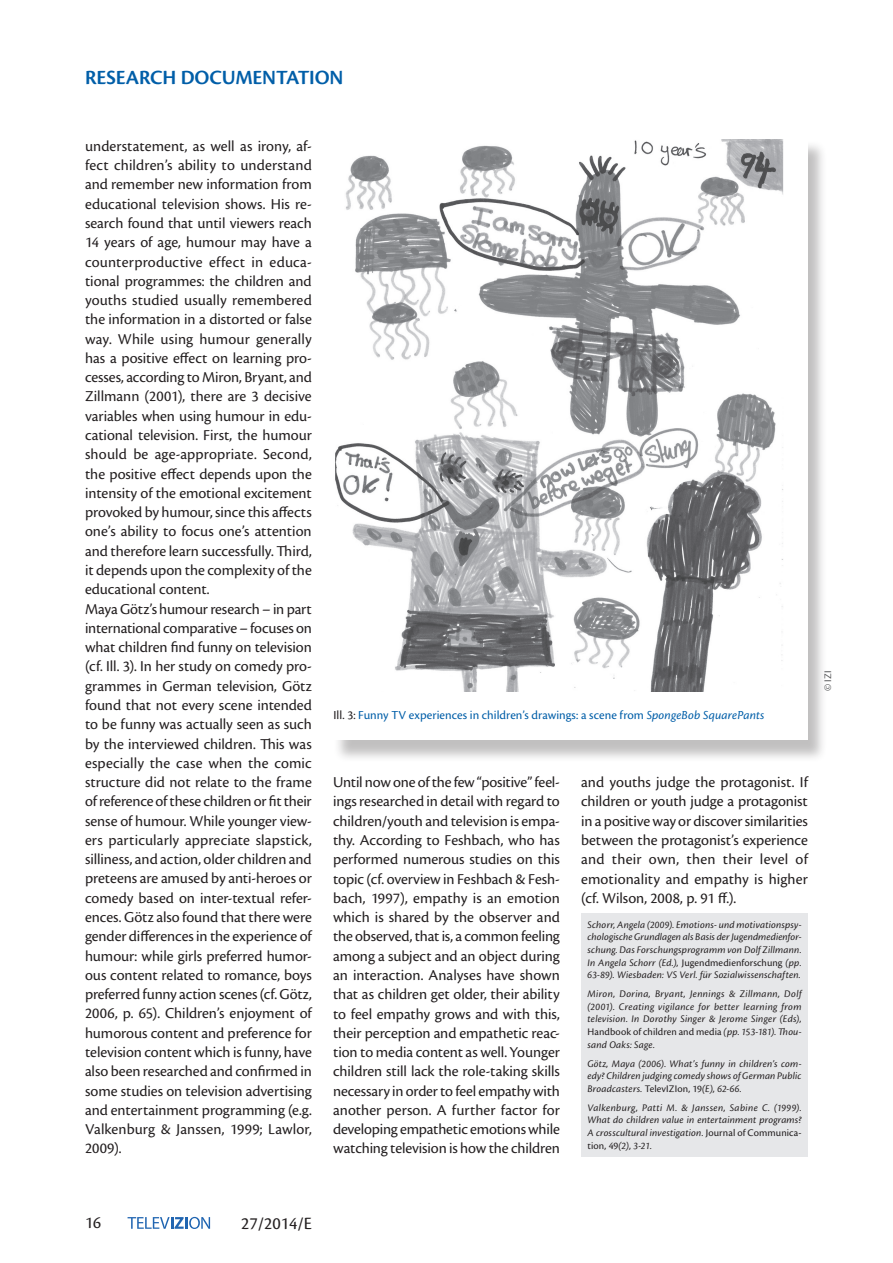
<style>
.page{position:relative;width:893px;height:1263px;background:#fff}
.page>*{position:absolute;margin:0;border:0;box-sizing:border-box;transform-origin:0 0}
.t1{font:600 21px "Cronos Pro";letter-spacing:-.005em;color:#005ea8}
.t2{font:18px "Cronos Pro";color:#231f20}
.t3{font:17.25px "Cronos Pro";color:#231f20}
.t4{font:15.75px/19.4px "Cronos Pro";letter-spacing:-.005em;color:#231f20;text-align:justify}
.t5{font:12.75px "Cronos Pro";letter-spacing:.005em;color:#005ea8}
.t6{font:italic 10.5px/12.6px "Cronos Pro";letter-spacing:.015em;color:#231f20;text-align:justify}
.t7{font:10.5px "Cronos Pro";color:#57585a}
.s1{color:#231f20}
.s2{font-style:italic}
.s3{font-style:normal}
</style>
<div class="page">
<svg style="left:128px;top:1217px;width:82px;height:12px"></svg>
<div style="left:333px;top:140px;width:493px;height:623px;background:#231f20;opacity:.28"></div>
<div style="left:333px;top:136px;width:475px;height:604px;background:#fff"></div>
<div style="left:581px;top:913px;width:227px;height:244px;background:#e6e7e9"></div>
<img style="left:335px;top:139px;width:449px;height:552px">
<h1 class="t1" style="left:85px;top:65px;width:260px">RESEARCH DOCUMENTATION</h1>
<p class="t4" style="left:85px;top:136px;width:228px;text-align:left">understatement, as well as irony, af&shy;fect children’s ability to understand and remember new information from educational television shows. His re&shy;search found that until viewers reach 14 years of age, humour may have a counterproductive effect in educa&shy;tional programmes: the children and youths studied usually remembered the information in a distorted or false way. While using humour generally has a positive effect on learning pro&shy;cesses, according to Miron, Bryant, and Zillmann (2001), there are 3 decisive variables when using humour in edu&shy;cational television. First, the humour should be age-appropriate. Second, the positive effect depends upon the intensity of the emotional excitement provoked by humour, since this affects one’s ability to focus one’s attention and therefore learn successfully. Third, it depends upon the complexity of the educational content.<br>Maya Götz’s humour research – in part international comparative – focuses on what children find funny on television (cf. Ill. 3). In her study on comedy pro&shy;grammes in German television, Götz found that not every scene intended to be funny was actually seen as such by the interviewed children. This was especially the case when the comic structure did not relate to the frame of reference of these children or fit their sense of humour. While younger view&shy;ers particularly appreciate slapstick, silliness, and action, older children and preteens are amused by anti-heroes or comedy based on inter-textual refer&shy;ences. Götz also found that there were gender differences in the experience of humour: while girls preferred humor&shy;ous content related to romance, boys preferred funny action scenes (cf. Götz, 2006, p. 65). Children’s enjoyment of humorous content and preference for television content which is funny, have also been researched and confirmed in some studies on television advertising and entertainment programming (e.g.<br>Valkenburg &amp; Janssen, 1999; Lawlor, 2009).</p>
<p class="t5" style="left:333px;top:708px;width:433px"><span class="s1">Ill. 3:</span> Funny TV experiences in children’s drawings: a scene from <span class="s2">SpongeBob SquarePants</span></p>
<p class="t7" style="left:822px;top:691px;width:22px;rotate:-90deg">© IZI</p>
<p class="t4" style="left:333px;top:773px;width:228px">Until now one of the few “positive” feel&shy;ings researched in detail with regard to children/youth and television is empa&shy;thy. According to Feshbach, who has performed numerous studies on this topic (cf. overview in Feshbach &amp; Fesh&shy;bach, 1997), empathy is an emotion which is shared by the observer and the observed, that is, a common feeling among a subject and an object during an interaction. Analyses have shown that as children get older, their ability to feel empathy grows and with this, their perception and empathetic reac&shy;tion to media content as well. Younger children still lack the role-taking skills necessary in order to feel empathy with another person. A further factor for developing empathetic emotions while watching television is how the children</p>
<p class="t4" style="left:581px;top:773px;width:228px">and youths judge the protagonist. If children or youth judge a protagonist in a positive way or discover similarities between the protagonist’s experience and their own, then their level of emotionality and empathy is higher (cf. Wilson, 2008, p. 91 ff.).</p>
<p class="t6" style="left:587px;top:918px;width:216px">Schorr, Angela (2009). Emotions- und motivationspsy&shy;chologische Grundlagen als Basis der Jugendmedienfor&shy;schung. Das Forschungsprogramm von Dolf Zillmann.<br>In Angela Schorr (Ed.), <span class="s3">Jugendmedienforschung</span> (pp.<br>63-89). Wiesbaden: VS Verl. für Sozialwissenschaften.</p>
<p class="t6" style="left:587px;top:988px;width:216px">Miron, Dorina, Bryant, Jennings &amp; Zillmann, Dolf (2001). Creating vigilance for better learning from television. In Dorothy Singer &amp; Jerome Singer (Eds), <span class="s3">Handbook of children and media</span> (pp. 153-181). Thou&shy;sand Oaks: Sage.</p>
<p class="t6" style="left:587px;top:1057px;width:216px">Götz, Maya (2006). What’s funny in children’s com&shy;edy? Children judging comedy shows of German Public Broadcasters. <span class="s3">TelevIZIon, 19</span>(E), 62-66.</p>
<p class="t6" style="left:587px;top:1101px;width:216px">Valkenburg, Patti M. &amp; Janssen, Sabine C. (1999).<br>What do children value in entertainment programs?<br>A crosscultural investigation. <span class="s3">Journal of Communica&shy;tion, 49</span>(2), 3-21.</p>
<p class="t3" style="left:85px;top:1213px;width:17px">16</p>
<p class="t2" style="left:241px;top:1213px;width:72px">27/2014/E</p>
</div>
